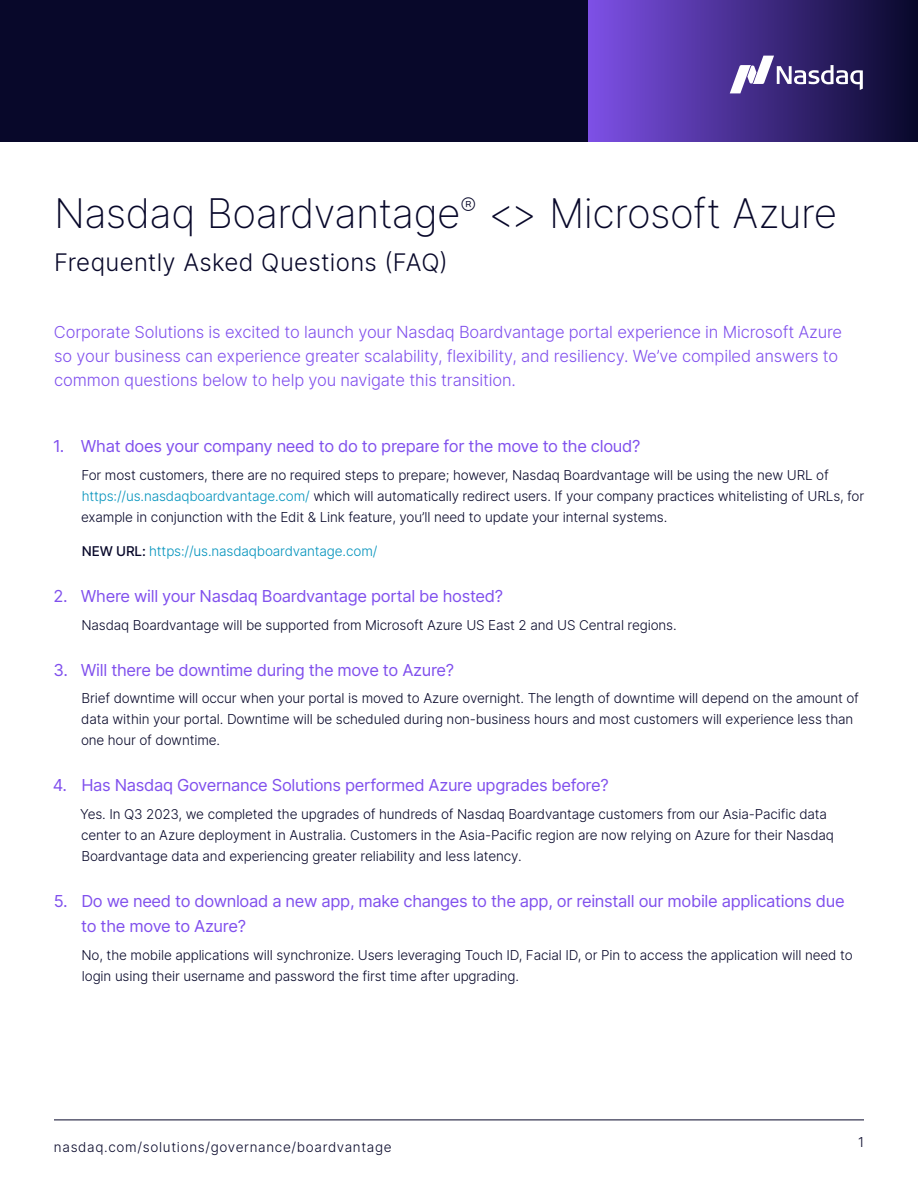
<style>
.page{position:relative;width:918px;height:1188px;background:#fff}
.page>*{position:absolute;margin:0;border:0;box-sizing:border-box;transform-origin:0 0}
.t1{font:200 40.5px "Inter";letter-spacing:-.01em;color:#08082a}
.t2{font:300 24px "Inter";letter-spacing:.01em;color:#08082a}
.t3{font:16.5px/25.5px "Inter";letter-spacing:-.02em;color:#8050ed}
.t4{font:300 16.5px/24px "Inter";letter-spacing:-.01em;color:#8050ed}
.t5{font:300 13.5px/21px "Inter";letter-spacing:-.01em;color:#08082a}
.t6{font:300 13.5px "Inter";letter-spacing:.05em;color:#08082a}
.t7{font:300 13.5px "Inter";letter-spacing:-.01em;color:#0092bc}
.s1{color:#0092bc}
.s2{font-weight:400;color:#08082a}
</style>
<div class="page">
<div style="left:0;top:0;width:918px;height:142px;background:#08082a"></div>
<div style="left:588px;top:0;width:330px;height:142px;background:linear-gradient(to right,#7e50e6,#08082b)"></div>
<svg style="left:730px;top:56px;width:133px;height:37px;background:#6a5e95"></svg>
<hr style="left:54px;top:1120px;width:810px;height:1px;background:#08082a">
<h1 class="t1" style="left:54px;top:185px;width:785px">Nasdaq Boardvantage<sup>®</sup> &lt;&gt; Microsoft Azure</h1>
<h2 class="t2" style="left:54px;top:245px;width:395px">Frequently Asked Questions (FAQ)</h2>
<p class="t4" style="left:54px;top:320px;width:790px">Corporate Solutions is excited to launch your Nasdaq Boardvantage portal experience in Microsoft Azure so your business can experience greater scalability, flexibility, and resiliency. We’ve compiled answers to common questions below to help you navigate this transition.</p>
<p class="t3" style="left:53px;top:433px;width:589px">1. What does your company need to do to prepare for the move to the cloud?</p>
<p class="t5" style="left:81px;top:464px;width:785px">For most customers, there are no required steps to prepare; however, Nasdaq Boardvantage will be using the new URL of <span class="s1">https://us.nasdaqboardvantage.com/</span> which will automatically redirect users. If your company practices whitelisting of URLs, for example in conjunction with the Edit &amp; Link feature, you’ll need to update your internal systems.</p>
<p class="t7" style="left:82px;top:542px;width:297px"><span class="s2">NEW URL:</span> https://us.nasdaqboardvantage.com/</p>
<p class="t3" style="left:54px;top:583px;width:451px">2. Where will your Nasdaq Boardvantage portal be hosted?</p>
<p class="t5" style="left:82px;top:614px;width:597px">Nasdaq Boardvantage will be supported from Microsoft Azure US East 2 and US Central regions.</p>
<p class="t3" style="left:54px;top:657px;width:402px">3. Will there be downtime during the move to Azure?</p>
<p class="t5" style="left:81px;top:688px;width:779px">Brief downtime will occur when your portal is moved to Azure overnight. The length of downtime will depend on the amount of data within your portal. Downtime will be scheduled during non-business hours and most customers will experience less than one hour of downtime.</p>
<p class="t3" style="left:53px;top:772px;width:557px">4. Has Nasdaq Governance Solutions performed Azure upgrades before?</p>
<p class="t5" style="left:80px;top:803px;width:755px">Yes. In Q3 2023, we completed the upgrades of hundreds of Nasdaq Boardvantage customers from our Asia-Pacific data center to an Azure deployment in Australia. Customers in the Asia-Pacific region are now relying on Azure for their Nasdaq<br>Boardvantage data and experiencing greater reliability and less latency.</p>
<p class="t3" style="left:81px;top:888px;width:765px;text-indent:-27px">5. Do we need to download a new app, make changes to the app, or reinstall our mobile applications due to the move to Azure?</p>
<p class="t5" style="left:82px;top:944px;width:773px">No, the mobile applications will synchronize. Users leveraging Touch ID, Facial ID, or Pin to access the application will need to login using their username and password the first time after upgrading.</p>
<p class="t6" style="left:54px;top:1138px;width:339px">nasdaq.com/solutions/governance/boardvantage</p>
<p class="t5" style="left:858px;top:1132px;width:8px">1</p>
</div>
